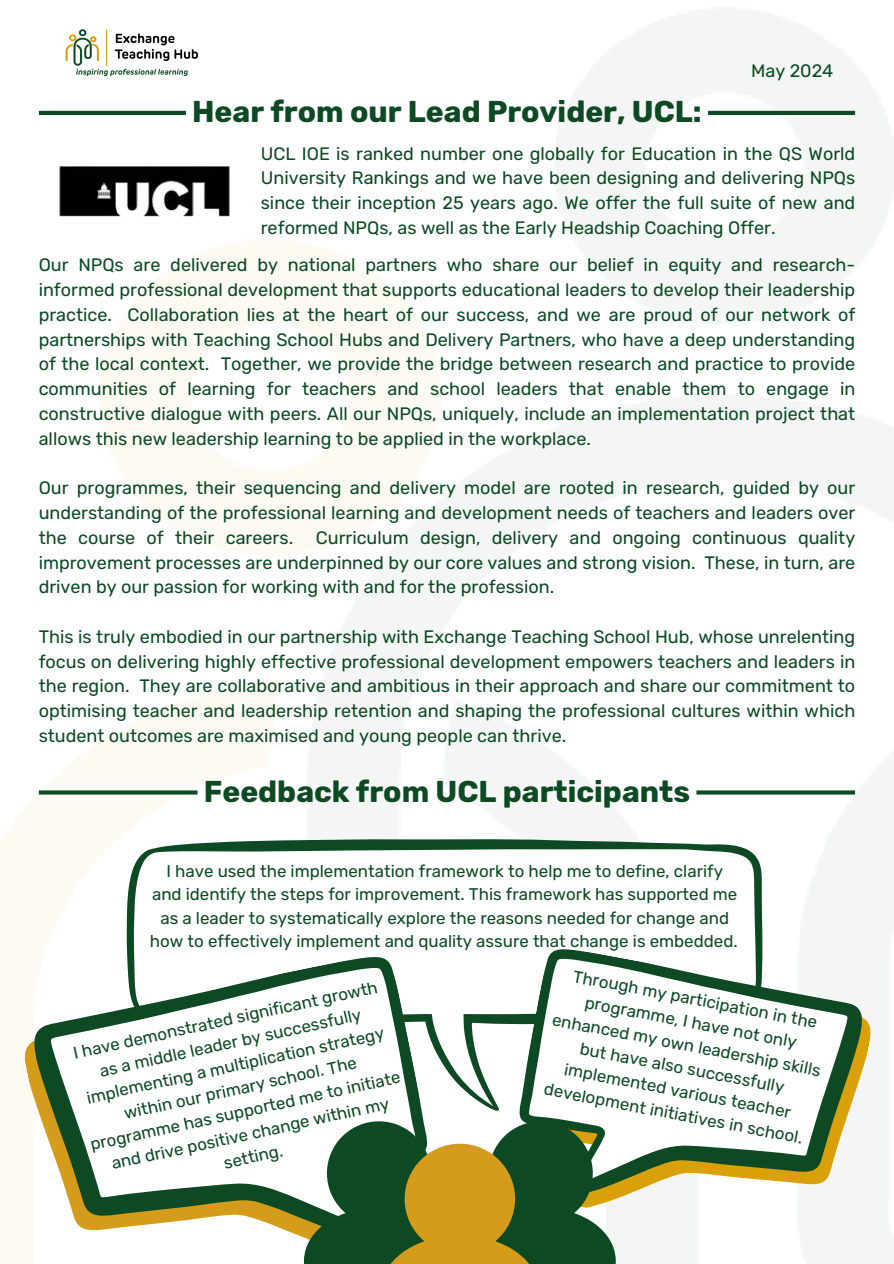
<style>
.page{position:relative;width:894px;height:1264px;background:#fff}
.page>*{position:absolute;margin:0;border:0;box-sizing:border-box;transform-origin:0 0}
.t1{font:700 30px "Rubik";color:#0d4a24}
.t2{font:18px/24.8px "Rubik";color:#0d4a24;text-align:justify}
.t3{font:16.95px/23.2px "Rubik";color:#0d4a24;text-align:center}
</style>
<div class="page">
<img style="left:0;top:10px;width:893px;height:1253px">
<img style="left:61px;top:23px;width:144px;height:59px">
<svg style="left:39px;top:111px;width:816px;height:4px"></svg>
<img style="left:20px;top:113px;width:250px;height:156px">
<svg style="left:126px;top:838px;width:636px;height:272px"></svg>
<svg style="left:615px;top:956px;width:259px;height:297px;fill:#f3f6f4"></svg>
<svg style="left:504px;top:944px;width:361px;height:297px"></svg>
<svg style="left:515px;top:955px;width:333px;height:271px"></svg>
<div style="left:20px;top:965px;width:9px;height:298px;background:#fcfaf3"></div>
<svg style="left:29px;top:951px;width:417px;height:312px"></svg>
<svg style="left:49px;top:963px;width:383px;height:300px"></svg>
<svg style="left:304px;top:1121px;width:311px;height:142px"></svg>
<svg style="left:39px;top:790px;width:816px;height:4px"></svg>
<h1 class="t1" style="left:192px;top:94px;width:511px">Hear from our Lead Provider, UCL:</h1>
<h1 class="t2" style="left:750px;top:58px;width:84px">May 2024</h1>
<p class="t2" style="left:261px;top:141px;width:596px">UCL IOE is ranked number one globally for Education in the QS World University Rankings and we have been designing and delivering NPQs since their inception 25 years ago. We offer the full suite of new and reformed NPQs, as well as the Early Headship Coaching Offer.</p>
<h1 class="t2" style="left:39px;top:253px;width:817px">Our NPQs are delivered by national partners who share our belief in equity and research&shy;informed professional development that supports educational leaders to develop their leadership practice. Collaboration lies at the heart of our success, and we are proud of our network of partnerships with Teaching School Hubs and Delivery Partners, who have a deep understanding of the local context. Together, we provide the bridge between research and practice to provide communities of learning for teachers and school leaders that enable them to engage in constructive dialogue with peers. All our NPQs, uniquely, include an implementation project that allows this new leadership learning to be applied in the workplace.</h1>
<p class="t2" style="left:39px;top:476px;width:817px">Our programmes, their sequencing and delivery model are rooted in research, guided by our understanding of the professional learning and development needs of teachers and leaders over the course of their careers.</p>
<p class="t2" style="left:39px;top:525px;width:817px;text-indent:277px">Curriculum design, delivery and ongoing continuous quality improvement processes are underpinned by our core values and strong vision. These, in turn, are driven by our passion for working with and for the profession.</p>
<h1 class="t2" style="left:39px;top:624px;width:817px">This is truly embodied in our partnership with Exchange Teaching School Hub, whose unrelenting focus on delivering highly effective professional development empowers teachers and leaders in the region. They are collaborative and ambitious in their approach and share our commitment to optimising teacher and leadership retention and shaping the professional cultures within which student outcomes are maximised and young people can thrive.</h1>
<h1 class="t1" style="left:204px;top:774px;width:487px">Feedback from UCL participants</h1>
<h1 class="t3" style="left:150px;top:859px;width:589px">I have used the implementation framework to help me to define, clarify and identify the steps for improvement. This framework has supported me as a leader to systematically explore the reasons needed for change and how to effectively implement and quality assure that change is embedded.</h1>
<h1 class="t3" style="left:563px;top:961px;width:274px;rotate:11deg">Through my participation in the programme, I have not only enhanced my own leadership skills but have also successfully implemented various teacher development initiatives in school.</h1>
<p class="t3" style="left:69px;top:1041px;width:318px;rotate:-12deg">I have demonstrated significant growth as a middle leader by successfully implementing a multiplication strategy within our primary school. The programme has supported me to initiate and drive positive change within my setting.</p>
</div>
